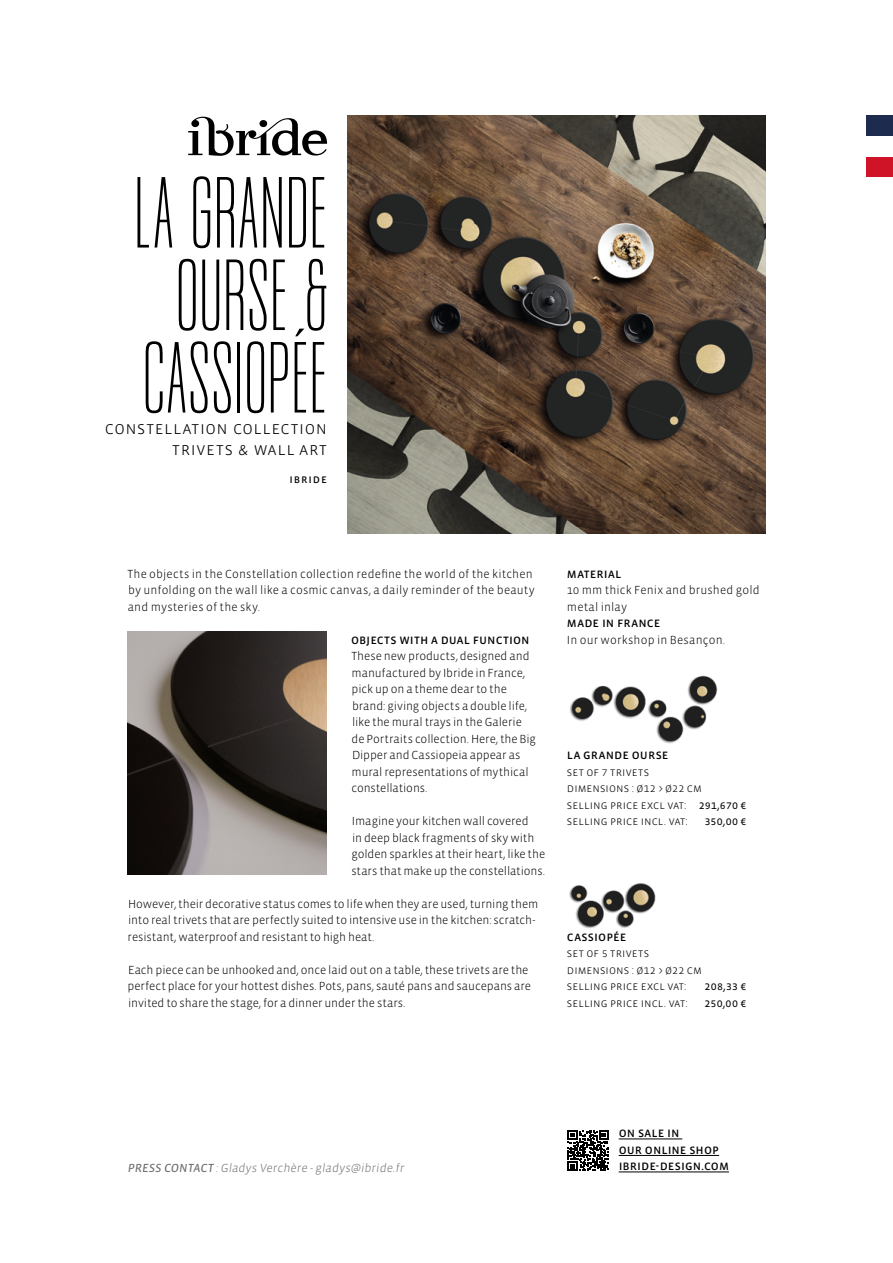
<style>
.page{position:relative;width:893px;height:1263px;background:#fff}
.page>*{position:absolute;margin:0;border:0;box-sizing:border-box;transform-origin:0 0}
.t1{font:70.5px/82.5px "Norfolk Narrow";color:#000;text-align:center}
.t2{font:300 18px/21px "Vista Sans OT";letter-spacing:.04em;color:#000;text-align:right}
.t3{font:13.5px/16.5px "Vista Sans OT";letter-spacing:.005em;color:#000}
.t4{font:300 12px/16.5px "Vista Sans OT";color:#000}
.t5{font:300 12px "Vista Sans OT";letter-spacing:-.13em;color:#706f6f}
.t6{font:12px "Vista Sans OT";letter-spacing:.015em;color:#000}
.t7{font:12px "Vista Sans OT";color:#000}
.s1{font-weight:400}
</style>
<div class="page">
<img style="left:347px;top:116px;width:418px;height:418px">
<svg style="left:188px;top:116px;width:139px;height:40px"></svg>
<div style="left:867px;top:157px;width:26px;height:20px;background:#cf1427"></div>
<div style="left:867px;top:116px;width:26px;height:20px;background:#1d2c4e"></div>
<hr style="left:619px;top:1139px;width:63px;height:1px;background:#000">
<hr style="left:619px;top:1155px;width:100px;height:1px;background:#000">
<hr style="left:619px;top:1172px;width:110px;height:1px;background:#000">
<svg style="left:568px;top:1130px;width:41px;height:41px"></svg>
<img style="left:570px;top:676px;width:148px;height:68px">
<img style="left:128px;top:631px;width:198px;height:244px">
<img style="left:569px;top:883px;width:87px;height:46px">
<h1 class="t1" style="left:134px;top:171px;width:195px">LA GRANDE<br>OURSE &amp;<br>CASSIOPÉE</h1>
<h2 class="t2" style="left:105px;top:417px;width:224px">constellation collection trivets &amp; wall art</h2>
<p class="t7" style="left:289px;top:473px;width:31px">Ibride</p>
<p class="t4" style="left:127px;top:565px;width:409px">The objects in the Constellation collection redefine the world of the kitchen by unfolding on the wall like a cosmic canvas, a daily reminder of the beauty and mysteries of the sky.</p>
<p class="t3" style="left:351px;top:631px;width:180px">Objects with a dual fu nction</p>
<p class="t4" style="left:351px;top:648px;width:186px">These new products, designed and manufactured by Ibride in France, pick up on a theme dear to the brand: giving objects a double life, like the mural trays in the Galerie de Portraits collection. Here, the Big<br>Dipper and Cassiopeia appear as mural representations of mythical constellations.</p>
<p class="t4" style="left:351px;top:813px;width:195px">Imagine your kitchen wall covered<br>in deep black fragments of sky with golden sparkles at their heart, like the stars that make up the constellations.</p>
<p class="t4" style="left:128px;top:895px;width:412px">However, their decorative status comes to life when they are used, turning them into real trivets that are perfectly suited to intensive use in the kitchen: scratch&shy;resistant, waterproof and resistant to high heat.</p>
<p class="t4" style="left:128px;top:961px;width:405px">Each piece can be unhooked and, once laid out on a table, these trivets are the perfect place for your hottest dishes. Pots, pans, sauté pans and saucepans are invited to share the stage, for a dinner under the stars.</p>
<p class="t3" style="left:567px;top:565px;width:56px">material</p>
<p class="t4" style="left:567px;top:582px;width:194px">10 mm thick Fenix and brushed gold metal inlay</p>
<p class="t3" style="left:567px;top:614px;width:93px">MAde in France</p>
<p class="t4" style="left:567px;top:631px;width:160px">In our workshop in Besançon.</p>
<p class="t3" style="left:567px;top:746px;width:96px">la grande ourse</p>
<p class="t4" style="left:567px;top:763px;width:181px">Set of 7 trivets<br>Dimensions : ø12 &gt; ø22 cm<br>selling price excl VAT: <span class="s1">291,670 € </span>selling price incl. VAT:</p>
<p class="t6" style="left:705px;top:815px;width:43px">350,00 €</p>
<p class="t3" style="left:567px;top:928px;width:8px">Cass</p>
<p class="t3" style="left:594px;top:928px;width:26px">iopÉe</p>
<p class="t4" style="left:567px;top:945px;width:137px">set of 5 trivets<br>Dimensions : ø12 &gt; ø22 cm selling price excl VAT:</p>
<p class="t6" style="left:705px;top:980px;width:43px">208,33 €</p>
<p class="t4" style="left:567px;top:994px;width:122px">selling price incl. VAT:</p>
<p class="t6" style="left:704px;top:996px;width:44px">250,00 €</p>
<p class="t3" style="left:619px;top:1124px;width:102px">on sale in<br>our online shop</p>
<p class="t5" style="left:128px;top:1161px;width:280px"><span class="s1">PRESS CONTACT</span> :Gladys Verchère -gladys@ibride.fr</p>
<p class="t3" style="left:619px;top:1157px;width:112px">ibride-design.com</p>
</div>
